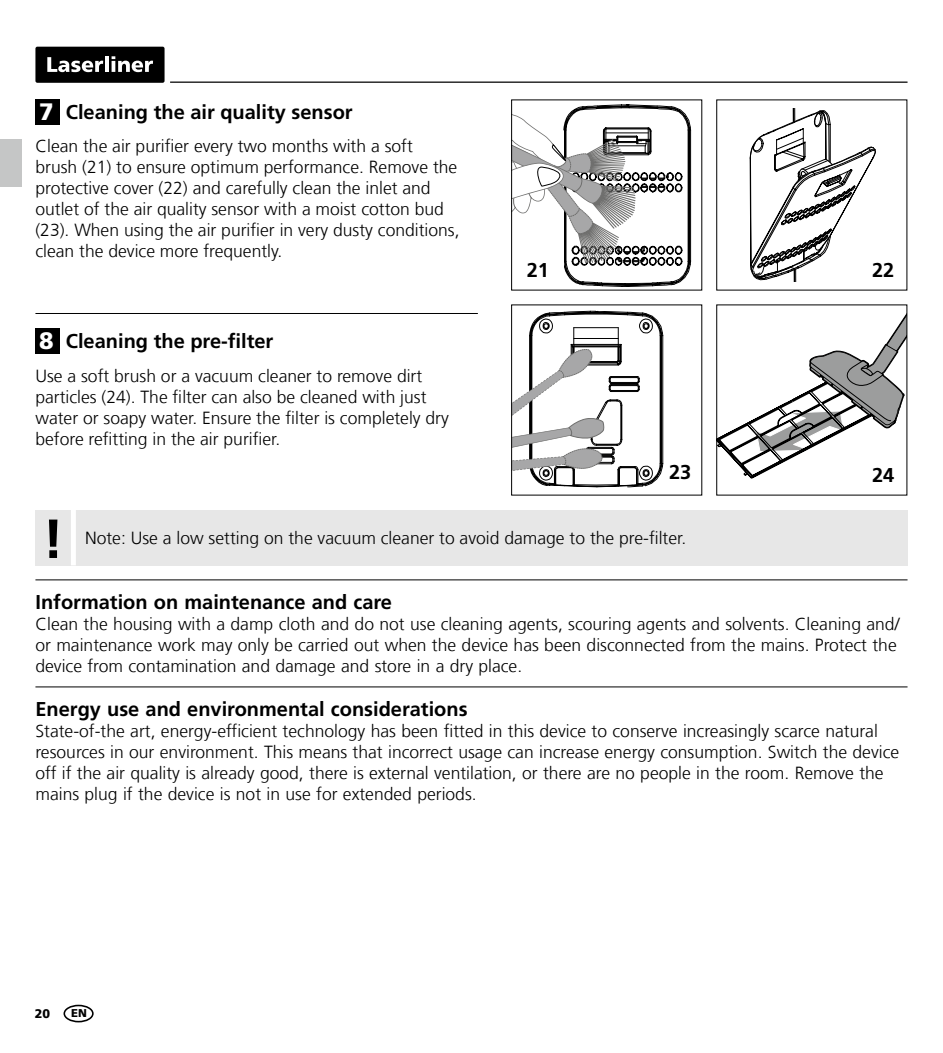
<style>
.page{position:relative;width:943px;height:1053px;background:#fff}
.page>*{position:absolute;margin:0;border:0;box-sizing:border-box;transform-origin:0 0}
.t1{font:700 55px "Frutiger LT Com";color:#000}
.t2{font:700 20px "Frutiger LT Com";color:#000}
.t3{font:300 17.5px/21px "Frutiger LT Com";color:#000}
.t4{font:900 12.5px "Frutiger LT Com";color:#000}
.t5{font:900 11.25px "Frutiger LT Com";color:#000}
.s1{font-weight:900;font-size:23.75px;color:#fff}
</style>
<div class="page">
<hr style="left:170px;top:81px;width:737px;height:2px;background:#000">
<div style="left:35px;top:47px;width:129px;height:36px;background:#000;border-radius:2px"></div>
<svg style="left:47px;top:57px;width:56px;height:15px"></svg>
<hr style="left:105px;top:56px;width:4px;height:16px;background:#fff">
<svg style="left:112px;top:56px;width:41px;height:16px"></svg>
<hr style="left:35px;top:579px;width:872px;height:1px;background:#000">
<hr style="left:35px;top:686px;width:872px;height:1px;background:#000">
<svg style="left:511px;top:100px;width:190px;height:190px"></svg>
<svg style="left:511px;top:311px;width:152px;height:185px"></svg>
<svg style="left:803px;top:149px;width:75px;height:539px"></svg>
<svg style="left:749px;top:108px;width:126px;height:174px"></svg>
<svg style="left:718px;top:306px;width:187px;height:175px"></svg>
<hr style="left:35px;top:313px;width:443px;height:1px;background:#000">
<div style="left:35px;top:510px;width:872px;height:55px;background:#e7e7e7"></div>
<div style="left:71px;top:510px;width:5px;height:55px;background:#fff"></div>
<div style="left:35px;top:328px;width:25px;height:25px;background:#000"></div>
<div style="left:35px;top:99px;width:25px;height:26px;background:#000"></div>
<div style="left:63px;top:1004px;width:31px;height:18px;border:2px solid #000;border-radius:50%"></div>
<div style="left:0;top:139px;width:21px;height:48px;background:#c5c6c6"></div>
<p class="t2" style="left:39px;top:100px;width:315px"><span class="s1">7</span> Cleaning the air quality sensor</p>
<p class="t3" style="left:35px;top:135px;width:425px">Clean the air purifier every two months with a soft<br>brush (21) to ensure optimum performance. Remove the protective cover (22) and carefully clean the inlet and outlet of the air quality sensor with a moist cotton bud (23). When using the air purifier in very dusty conditions, clean the device more frequently.</p>
<p class="t2" style="left:39px;top:329px;width:236px"><span class="s1">8</span> Cleaning the pre-filter</p>
<p class="t3" style="left:35px;top:365px;width:415px">Use a soft brush or a vacuum cleaner to remove dirt particles (24). The filter can also be cleaned with just water or soapy water. Ensure the filter is completely dry before refitting in the air purifier.</p>
<p class="t2" style="left:527px;top:258px;width:24px">21</p>
<p class="t2" style="left:669px;top:460px;width:24px">23</p>
<h1 class="t1" style="left:42px;top:506px;width:23px">!</h1>
<p class="t3" style="left:85px;top:527px;width:602px">Note: Use a low setting on the vacuum cleaner to avoid damage to the pre-filter.</p>
<p class="t2" style="left:872px;top:258px;width:24px">22</p>
<p class="t2" style="left:872px;top:463px;width:24px">24</p>
<p class="t2" style="left:35px;top:590px;width:358px">Information on maintenance and care</p>
<p class="t3" style="left:35px;top:614px;width:865px">Clean the housing with a damp cloth and do not use cleaning agents, scouring agents and solvents. Cleaning and/ or maintenance work may only be carried out when the device has been disconnected from the mains. Protect the device from contamination and damage and store in a dry place.</p>
<p class="t2" style="left:35px;top:697px;width:433px">Energy use and environmental considerations</p>
<p class="t3" style="left:35px;top:721px;width:865px">State-of-the art, energy-efficient technology has been fitted in this device to conserve increasingly scarce natural resources in our environment. This means that incorrect usage can increase energy consumption. Switch the device off if the air quality is already good, there is external ventilation, or there are no people in the room. Remove the mains plug if the device is not in use for extended periods.</p>
<p class="t4" style="left:35px;top:1005px;width:17px">20</p>
<p class="t5" style="left:71px;top:1006px;width:17px">EN</p>
</div>
